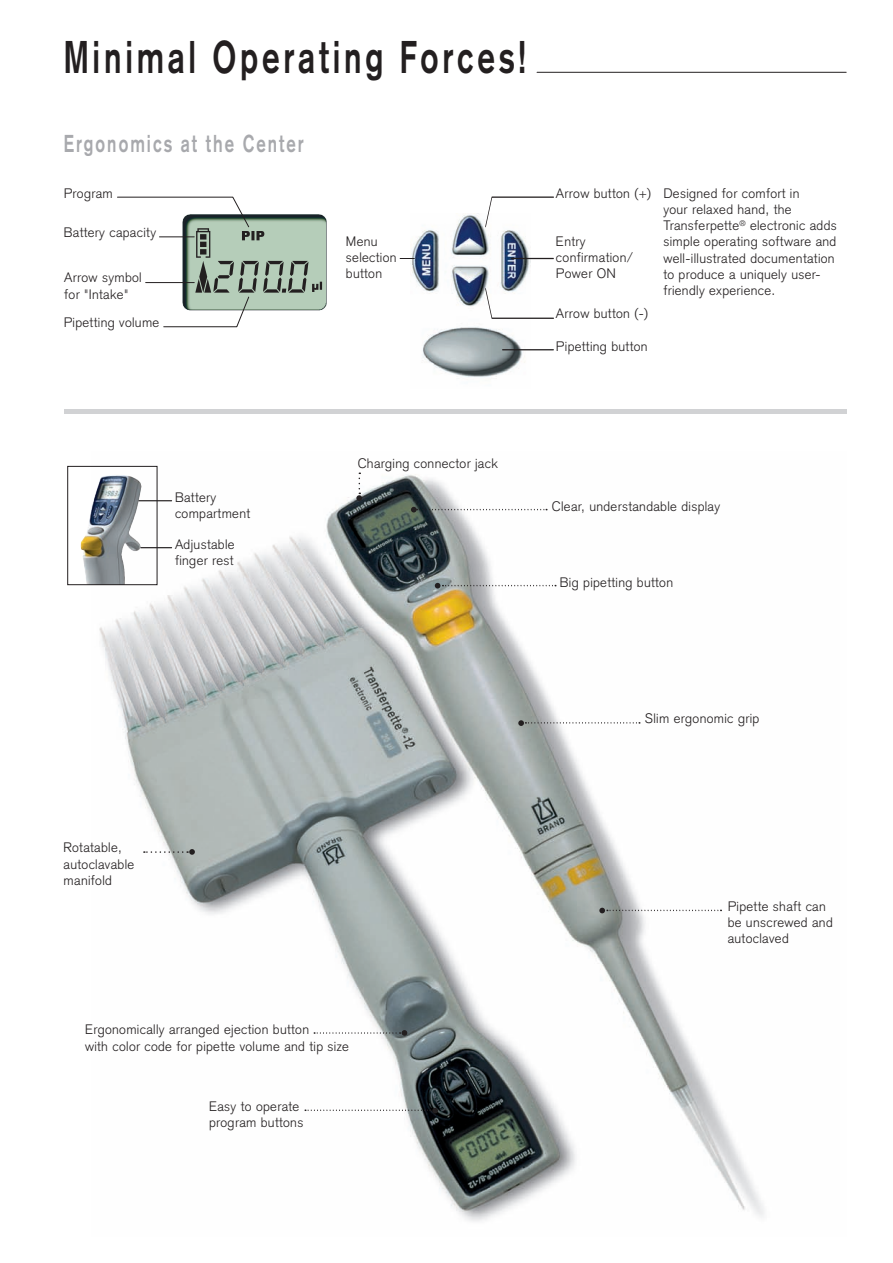
<style>
.page{position:relative;width:893px;height:1263px;background:#fff}
.page>*{position:absolute;margin:0;border:0;box-sizing:border-box;transform-origin:0 0}
.t1{font:700 45px "Akzidenz Grotesk";letter-spacing:.12em;color:#231f20;scale:.7 1}
.t2{font:700 24px "Akzidenz Grotesk";letter-spacing:.12em;color:#a8a9ad;scale:.7 1}
.t3{font:300 13.5px/16.2px "Akzidenz Grotesk";letter-spacing:.025em;color:#231f20}
</style>
<div class="page">
<img style="left:177px;top:214px;width:150px;height:97px">
<img style="left:192px;top:226px;width:135px;height:81px">
<img style="left:411px;top:213px;width:120px;height:165px">
<img style="left:91px;top:465px;width:673px;height:757px">
<img style="left:122px;top:543px;width:33px;height:40px">
<div style="left:67px;top:466px;width:90px;height:119px;border:1px solid #231f20"></div>
<hr style="left:159px;top:236px;width:35px;height:1px;background:#231f20">
<hr style="left:146px;top:282px;width:48px;height:1px;background:#231f20">
<svg style="left:400px;top:258px;width:14px;height:1px"></svg>
<svg style="left:117px;top:196px;width:133px;height:32px"></svg>
<svg style="left:163px;top:296px;width:87px;height:31px"></svg>
<hr style="left:511px;top:258px;width:43px;height:1px;background:#231f20">
<hr style="left:502px;top:349px;width:52px;height:1px;background:#231f20">
<svg style="left:485px;top:196px;width:69px;height:32px"></svg>
<svg style="left:485px;top:288px;width:69px;height:31px"></svg>
<hr style="left:141px;top:547px;width:31px;height:1px;background:#231f20">
<hr style="left:139px;top:500px;width:33px;height:1px;background:#231f20">
<hr style="left:64px;top:410px;width:782px;height:4px;background:#d1d2d4">
<svg style="left:144px;top:849px;width:51px;height:6px"></svg>
<svg style="left:435px;top:583px;width:121px;height:5px"></svg>
<svg style="left:518px;top:720px;width:122px;height:6px"></svg>
<svg style="left:356px;top:472px;width:6px;height:29px"></svg>
<svg style="left:599px;top:908px;width:122px;height:5px"></svg>
<svg style="left:314px;top:1030px;width:93px;height:6px"></svg>
<svg style="left:305px;top:1108px;width:133px;height:5px"></svg>
<hr style="left:537px;top:72px;width:309px;height:1px;background:#231f20">
<svg style="left:411px;top:507px;width:136px;height:5px"></svg>
<h1 class="t1" style="left:64px;top:30px;width:662px">Minimal Operating Forces!</h1>
<h2 class="t2" style="left:64px;top:129px;width:344px">Ergonomics at the Center</h2>
<p class="t3" style="left:64px;top:185px;width:51px">Program</p>
<p class="t3" style="left:64px;top:224px;width:94px">Battery capacity</p>
<p class="t3" style="left:64px;top:270px;width:79px">Arrow symbol for "Intake"</p>
<p class="t3" style="left:64px;top:314px;width:97px">Pipetting volume</p>
<p class="t3" style="left:346px;top:233px;width:52px">Menu selection button</p>
<p class="t3" style="left:556px;top:185px;width:97px">Arrow button (+)</p>
<p class="t3" style="left:556px;top:233px;width:79px">Entry confirmation/<br>Power ON</p>
<p class="t3" style="left:556px;top:306px;width:94px">Arrow button (-)</p>
<p class="t3" style="left:556px;top:338px;width:93px">Pipetting button</p>
<p class="t3" style="left:663px;top:185px;width:175px">Designed for comfort in<br>your relaxed hand, the<br>Transferpette<sup>®</sup> electronic adds simple operating software and well-illustrated documentation to produce a uniquely user&shy;friendly experience.</p>
<p class="t3" style="left:175px;top:489px;width:77px">Battery compartment</p>
<p class="t3" style="left:175px;top:536px;width:61px">Adjustable finger rest</p>
<p class="t3" style="left:358px;top:455px;width:141px">Charging connector jack</p>
<p class="t3" style="left:552px;top:498px;width:170px">Clear, understandable display</p>
<p class="t3" style="left:560px;top:574px;width:115px">Big pipetting button</p>
<p class="t3" style="left:64px;top:840px;width:72px">Rotatable, autoclavable manifold</p>
<p class="t3" style="left:85px;top:1022px;width:265px">Ergonomically arranged ejection button<br>with color code for pipette volume and tip size</p>
<p class="t3" style="left:209px;top:1098px;width:96px">Easy to operate program buttons</p>
<p class="t3" style="left:645px;top:711px;width:116px">Slim ergonomic grip</p>
<p class="t3" style="left:728px;top:898px;width:107px">Pipette shaft can be unscrewed and autoclaved</p>
</div>
